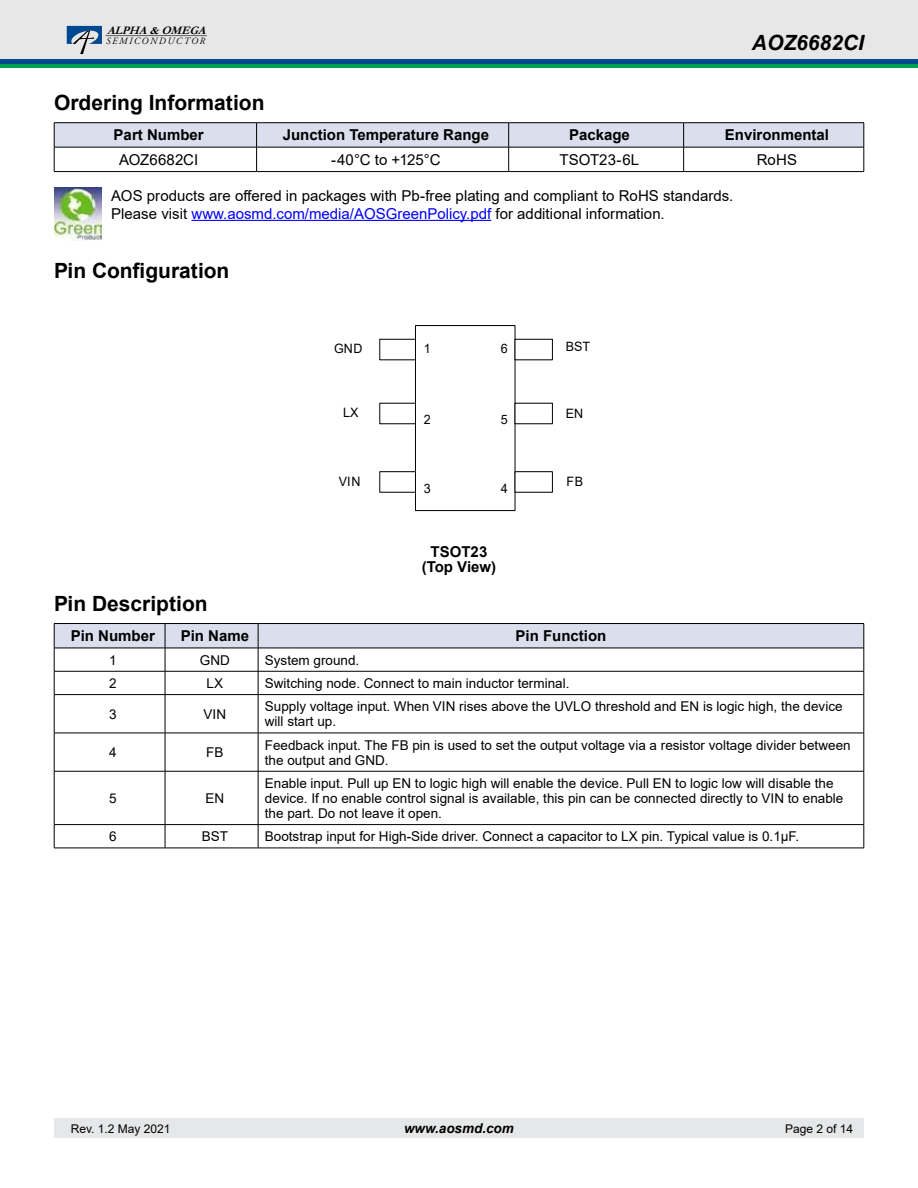
<style>
.page{position:relative;width:918px;height:1188px;background:#fff}
.page>*{position:absolute;margin:0;border:0;box-sizing:border-box;transform-origin:0 0}
.t1{font:700 21px "Arial";color:#000}
.t2{font:italic 700 21px "Arial";color:#000}
.t3{font:15px/18px "Arial";color:#000}
.t4{font:700 15px/15px "Arial";color:#000;text-align:center}
.t5{font:13.5px/15px "Arial";color:#000}
.t6{font:italic 700 13.5px "Arial";color:#000}
.t7{font:12.9px "Arial";color:#000}
.t8{font:12px "Arial";color:#000}
.t9{font:italic 700 11.55px "Garamond";color:#000}
.t10{font:italic 9.6px "Adobe Garamond Pro";letter-spacing:.16em;color:#000}
.s1{color:#00f}
</style>
<div class="page">
<div style="left:54px;top:1119px;width:810px;height:19px;background:#e6e7e8"></div>
<div style="left:0;top:0;width:918px;height:61px;background:#e7e7e7"></div>
<hr style="left:105px;top:35px;width:102px;height:1px;background:#5f5d59">
<svg style="left:67px;top:26px;width:35px;height:28px"></svg>
<div style="left:0;top:59px;width:918px;height:5px;background:#004990"></div>
<hr style="left:0;top:64px;width:918px;height:3px;background:#00a251">
<hr style="left:192px;top:220px;width:299px;height:1px;background:#00f">
<hr style="left:54px;top:122px;width:203px;height:1px;background:#000">
<hr style="left:257px;top:122px;width:252px;height:1px;background:#000">
<hr style="left:509px;top:122px;width:175px;height:1px;background:#000">
<hr style="left:684px;top:122px;width:180px;height:1px;background:#000">
<svg style="left:54px;top:123px;width:811px;height:48px"></svg>
<hr style="left:54px;top:147px;width:203px;height:1px;background:#000">
<hr style="left:257px;top:147px;width:252px;height:1px;background:#000">
<hr style="left:509px;top:147px;width:175px;height:1px;background:#000">
<hr style="left:684px;top:147px;width:180px;height:1px;background:#000">
<hr style="left:54px;top:171px;width:203px;height:1px;background:#000">
<hr style="left:257px;top:171px;width:252px;height:1px;background:#000">
<hr style="left:509px;top:171px;width:175px;height:1px;background:#000">
<hr style="left:684px;top:171px;width:180px;height:1px;background:#000">
<img style="left:55px;top:187px;width:46px;height:53px">
<div style="left:415px;top:325px;width:100px;height:186px;border:1px solid #000"></div>
<div style="left:380px;top:339px;width:36px;height:21px;border:1px solid #000"></div>
<div style="left:380px;top:471px;width:36px;height:21px;border:1px solid #000"></div>
<div style="left:515px;top:339px;width:38px;height:21px;border:1px solid #000"></div>
<div style="left:515px;top:471px;width:38px;height:21px;border:1px solid #000"></div>
<hr style="left:54px;top:694px;width:111px;height:1px;background:#000">
<hr style="left:54px;top:695px;width:1px;height:38px;background:#000">
<hr style="left:165px;top:694px;width:93px;height:1px;background:#000">
<hr style="left:165px;top:695px;width:1px;height:38px;background:#000">
<hr style="left:258px;top:694px;width:606px;height:1px;background:#000">
<hr style="left:258px;top:695px;width:1px;height:38px;background:#000">
<hr style="left:864px;top:695px;width:1px;height:38px;background:#000">
<hr style="left:54px;top:733px;width:111px;height:1px;background:#000">
<hr style="left:54px;top:733px;width:1px;height:38px;background:#000">
<hr style="left:165px;top:733px;width:93px;height:1px;background:#000">
<hr style="left:165px;top:733px;width:1px;height:38px;background:#000">
<hr style="left:258px;top:733px;width:606px;height:1px;background:#000">
<hr style="left:258px;top:733px;width:1px;height:38px;background:#000">
<hr style="left:864px;top:733px;width:1px;height:38px;background:#000">
<hr style="left:54px;top:771px;width:111px;height:1px;background:#000">
<hr style="left:54px;top:771px;width:1px;height:53px;background:#000">
<hr style="left:165px;top:771px;width:93px;height:1px;background:#000">
<hr style="left:165px;top:771px;width:1px;height:53px;background:#000">
<hr style="left:258px;top:771px;width:606px;height:1px;background:#000">
<hr style="left:258px;top:771px;width:1px;height:53px;background:#000">
<hr style="left:864px;top:771px;width:1px;height:53px;background:#000">
<hr style="left:54px;top:824px;width:111px;height:1px;background:#000">
<svg style="left:54px;top:825px;width:1px;height:23px"></svg>
<hr style="left:165px;top:824px;width:93px;height:1px;background:#000">
<svg style="left:165px;top:825px;width:1px;height:23px"></svg>
<hr style="left:258px;top:824px;width:606px;height:1px;background:#000">
<svg style="left:258px;top:825px;width:1px;height:23px"></svg>
<svg style="left:864px;top:825px;width:1px;height:23px"></svg>
<hr style="left:54px;top:848px;width:111px;height:1px;background:#000">
<hr style="left:165px;top:848px;width:93px;height:1px;background:#000">
<hr style="left:258px;top:848px;width:606px;height:1px;background:#000">
<hr style="left:54px;top:623px;width:111px;height:1px;background:#000">
<hr style="left:165px;top:623px;width:93px;height:1px;background:#000">
<hr style="left:258px;top:623px;width:606px;height:1px;background:#000">
<svg style="left:54px;top:624px;width:811px;height:70px"></svg>
<p class="t9" style="left:107px;top:23px;width:100px">ALPHA &amp; OMEGA</p>
<p class="t10" style="left:106px;top:35px;width:100px">SEMICONDUCTOR</p>
<h1 class="t2" style="left:752px;top:30px;width:114px">AOZ6682CI</h1>
<h1 class="t1" style="left:54px;top:95px;width:212px">Ordering Information</h1>
<p class="t4" style="left:114px;top:129px;width:92px">Part Number</p>
<p class="t4" style="left:283px;top:129px;width:208px">Junction Temperature Range</p>
<p class="t4" style="left:569px;top:129px;width:62px">Package</p>
<p class="t4" style="left:725px;top:129px;width:106px">Environmental</p>
<p class="t3" style="left:119px;top:152px;width:81px">AOZ6682CI</p>
<p class="t3" style="left:331px;top:150px;width:111px">-40°C to +125°C</p>
<p class="t3" style="left:560px;top:150px;width:81px">TSOT23-6L</p>
<p class="t3" style="left:757px;top:150px;width:42px">RoHS</p>
<p class="t3" style="left:111px;top:186px;width:624px">AOS products are o昀昀ered in packages with Pb-free plating and compliant to RoHS standards.<br>Please visit <span class="s1">www.aosmd.com/media/AOSGreenPolicy.pdf</span> for additional information.</p>
<h1 class="t1" style="left:54px;top:256px;width:177px">Pin Con昀椀guration</h1>
<p class="t7" style="left:334px;top:341px;width:30px">GND</p>
<p class="t7" style="left:424px;top:341px;width:8px">1</p>
<p class="t7" style="left:501px;top:341px;width:8px">6</p>
<p class="t7" style="left:566px;top:339px;width:26px">BST</p>
<p class="t7" style="left:343px;top:405px;width:17px">LX</p>
<p class="t7" style="left:424px;top:412px;width:8px">2</p>
<p class="t7" style="left:501px;top:412px;width:8px">5</p>
<p class="t7" style="left:566px;top:406px;width:19px">EN</p>
<p class="t7" style="left:339px;top:474px;width:23px">VIN</p>
<p class="t7" style="left:424px;top:481px;width:8px">3</p>
<p class="t7" style="left:501px;top:481px;width:8px">4</p>
<p class="t7" style="left:567px;top:474px;width:18px">FB</p>
<p class="t4" style="left:422px;top:546px;width:76px">TSOT23 (Top View)</p>
<h1 class="t1" style="left:54px;top:595px;width:155px">Pin Description</h1>
<p class="t4" style="left:71px;top:630px;width:86px">Pin Number</p>
<p class="t4" style="left:181px;top:630px;width:70px">Pin Name</p>
<p class="t4" style="left:516px;top:630px;width:92px">Pin Function</p>
<p class="t5" style="left:109px;top:654px;width:9px">1</p>
<p class="t5" style="left:200px;top:652px;width:31px">GND</p>
<p class="t5" style="left:265px;top:652px;width:96px">System ground.</p>
<p class="t5" style="left:109px;top:677px;width:9px">2</p>
<p class="t5" style="left:207px;top:676px;width:18px">LX</p>
<p class="t5" style="left:265px;top:676px;width:306px">Switching node. Connect to main inductor terminal.</p>
<p class="t5" style="left:109px;top:706px;width:9px">3</p>
<p class="t5" style="left:204px;top:708px;width:24px">VIN</p>
<p class="t5" style="left:265px;top:699px;width:579px">Supply voltage input. When VIN rises above the UVLO threshold and EN is logic high, the device will start up.</p>
<p class="t5" style="left:109px;top:746px;width:9px">4</p>
<p class="t5" style="left:206px;top:745px;width:19px">FB</p>
<p class="t5" style="left:265px;top:737px;width:587px">Feedback input. The FB pin is used to set the output voltage via a resistor voltage divider between the output and GND.</p>
<p class="t5" style="left:109px;top:792px;width:9px">5</p>
<p class="t5" style="left:205px;top:791px;width:20px">EN</p>
<p class="t5" style="left:265px;top:776px;width:580px">Enable input. Pull up EN to logic high will enable the device. Pull EN to logic low will disable the device. If no enable control signal is available, this pin can be connected directly to VIN to enable the part. Do not leave it open.</p>
<p class="t5" style="left:109px;top:830px;width:9px">6</p>
<p class="t5" style="left:202px;top:829px;width:28px">BST</p>
<p class="t5" style="left:265px;top:829px;width:536px">Bootstrap input for High-Side driver. Connect a capacitor to LX pin. Typical value is 0.1µF.</p>
<p class="t8" style="left:71px;top:1125px;width:101px">Rev. 1.2 May 2021</p>
<p class="t6" style="left:404px;top:1121px;width:111px">www.aosmd.com</p>
<p class="t8" style="left:785px;top:1125px;width:70px">Page 2 of 14</p>
</div>
